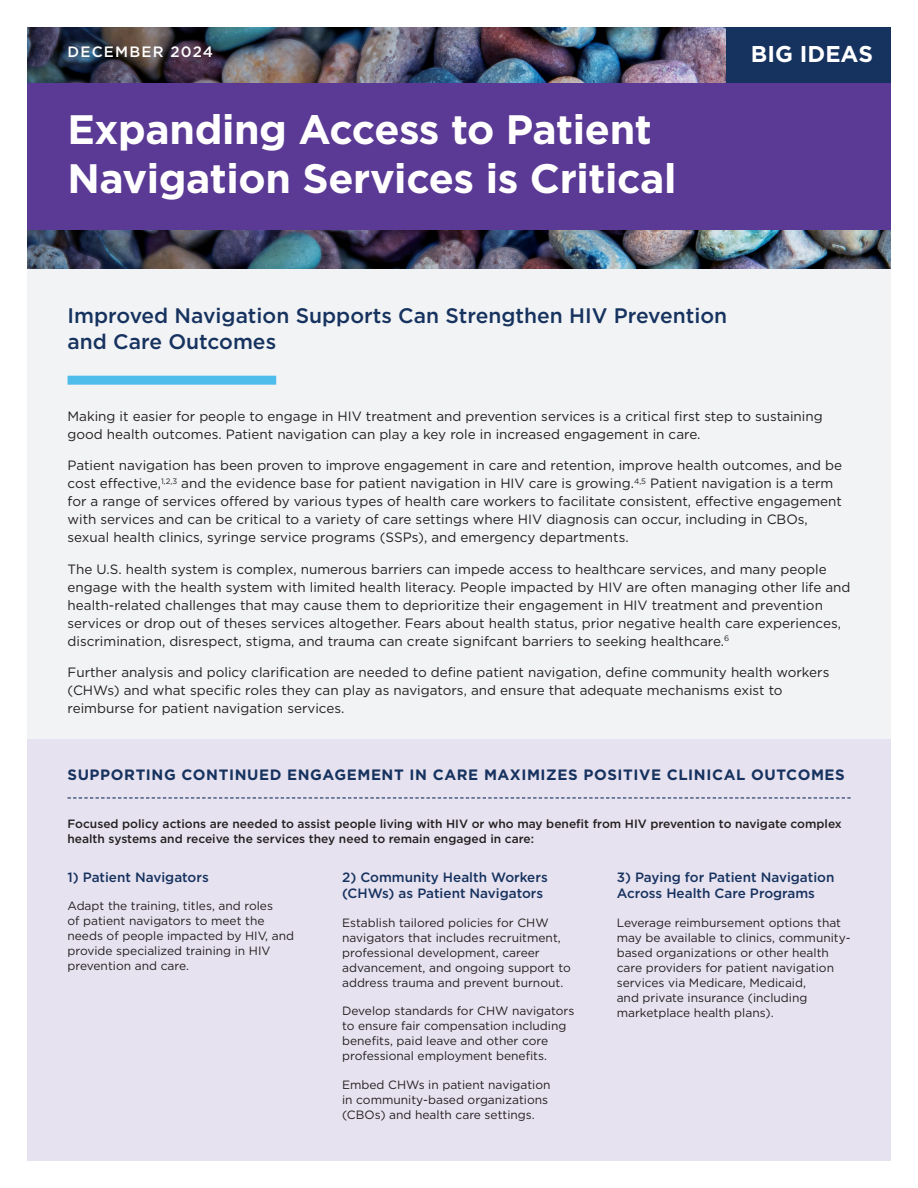
<style>
.page{position:relative;width:918px;height:1188px;background:#fff}
.page>*{position:absolute;margin:0;border:0;box-sizing:border-box;transform-origin:0 0}
.t1{font:700 41.1px/49.3px "Gotham";letter-spacing:-.01em;color:#fff}
.t2{font:700 22.8px "Gotham";color:#fff}
.t3{font:500 21px/25.5px "Gotham";color:#16325f}
.t4{font:700 15px "Gotham";letter-spacing:.04em;color:#16325f}
.t5{font:500 15px "Gotham";letter-spacing:.08em;color:#fff}
.t6{font:13.5px/18px "Gotham";color:#231f20}
.t7{font:500 13.5px/16.5px "Gotham";color:#16325f}
.t8{font:12px/15px "Gotham";color:#231f20}
.t9{font:500 12px/15px "Gotham";color:#231f20}
</style>
<div class="page">
<div style="left:27px;top:27px;width:864px;height:1134px;background:#f2f3f4"></div>
<img style="left:716px;top:230px;width:175px;height:39px">
<img style="left:27px;top:27px;width:689px;height:242px">
<div style="left:727px;top:27px;width:164px;height:56px;background:#16325f"></div>
<div style="left:27px;top:83px;width:864px;height:147px;background:#5b3a95"></div>
<div style="left:27px;top:740px;width:864px;height:421px;background:#e7e2ef"></div>
<svg style="left:68px;top:797px;width:783px;height:2px"></svg>
<div style="left:68px;top:376px;width:208px;height:9px;background:#4fbdec"></div>
<h1 class="t5" style="left:68px;top:42px;width:147px">DECEMBER 2024</h1>
<h1 class="t2" style="left:751px;top:39px;width:124px">BIG IDEAS</h1>
<h1 class="t1" style="left:68px;top:104px;width:611px">Expanding Access to Patient<br>Navigation Services is Critical</h1>
<h2 class="t3" style="left:68px;top:303px;width:661px">Improved Navigation Supports Can Strengthen HIV Prevention and Care Outcomes</h2>
<p class="t6" style="left:68px;top:407px;width:757px">Making it easier for people to engage in HIV treatment and prevention services is a critical first step to sustaining good health outcomes. Patient navigation can play a key role in increased engagement in care.</p>
<p class="t6" style="left:68px;top:456px;width:776px">Patient navigation has been proven to improve engagement in care and retention, improve health outcomes, and be cost effective,<sup>1,2,3</sup> and the evidence base for patient navigation in HIV care is growing.<sup>4,5</sup> Patient navigation is a term for a range of services offered by various types of health care workers to facilitate consistent, effective engagement with services and can be critical to a variety of care settings where HIV diagnosis can occur, including in CBOs, sexual health clinics, syringe service programs (SSPs), and emergency departments.</p>
<p class="t6" style="left:68px;top:560px;width:784px">The U.S. health system is complex, numerous barriers can impede access to healthcare services, and many people engage with the health system with limited health literacy. People impacted by HIV are often managing other life and health-related challenges that may cause them to deprioritize their engagement in HIV treatment and prevention services or drop out of theses services altogether. Fears about health status, prior negative health care experiences, discrimination, disrespect, stigma, and trauma can create signifcant barriers to seeking healthcare.<sup>6</sup></p>
<p class="t6" style="left:68px;top:663px;width:763px">Further analysis and policy clarification are needed to define patient navigation, define community health workers (CHWs) and what specific roles they can play as navigators, and ensure that adequate mechanisms exist to reimburse for patient navigation services.</p>
<h2 class="t4" style="left:68px;top:765px;width:779px">SUPPORTING CONTINUED ENGAGEMENT IN CARE MAXIMIZES POSITIVE CLINICAL OUTCOMES</h2>
<p class="t9" style="left:68px;top:816px;width:776px">Focused policy actions are needed to assist people living with HIV or who may benefit from HIV prevention to navigate complex health systems and receive the services they need to remain engaged in care:</p>
<h3 class="t7" style="left:68px;top:869px;width:143px">1) Patient Navigators</h3>
<p class="t8" style="left:68px;top:898px;width:228px">Adapt the training, titles, and roles<br>of patient navigators to meet the needs of people impacted by HIV, and provide specialized training in HIV prevention and care.</p>
<h3 class="t7" style="left:617px;top:869px;width:219px">3) Paying for Patient Navigation<br>Across Health Care Programs</h3>
<p class="t8" style="left:617px;top:915px;width:235px">Leverage reimbursement options that may be available to clinics, community&shy;based organizations or other health care providers for patient navigation services via Medicare, Medicaid,<br>and private insurance (including marketplace health plans).</p>
<h3 class="t7" style="left:342px;top:869px;width:207px">2) Community Health Workers (CHWs) as Patient Navigators</h3>
<p class="t8" style="left:342px;top:915px;width:230px">Establish tailored policies for CHW navigators that includes recruitment, professional development, career advancement, and ongoing support to address trauma and prevent burnout.</p>
<p class="t8" style="left:342px;top:1003px;width:234px">Develop standards for CHW navigators to ensure fair compensation including benefits, paid leave and other core professional employment benefits.</p>
<p class="t8" style="left:342px;top:1077px;width:210px">Embed CHWs in patient navigation in community-based organizations (CBOs) and health care settings.</p>
</div>
